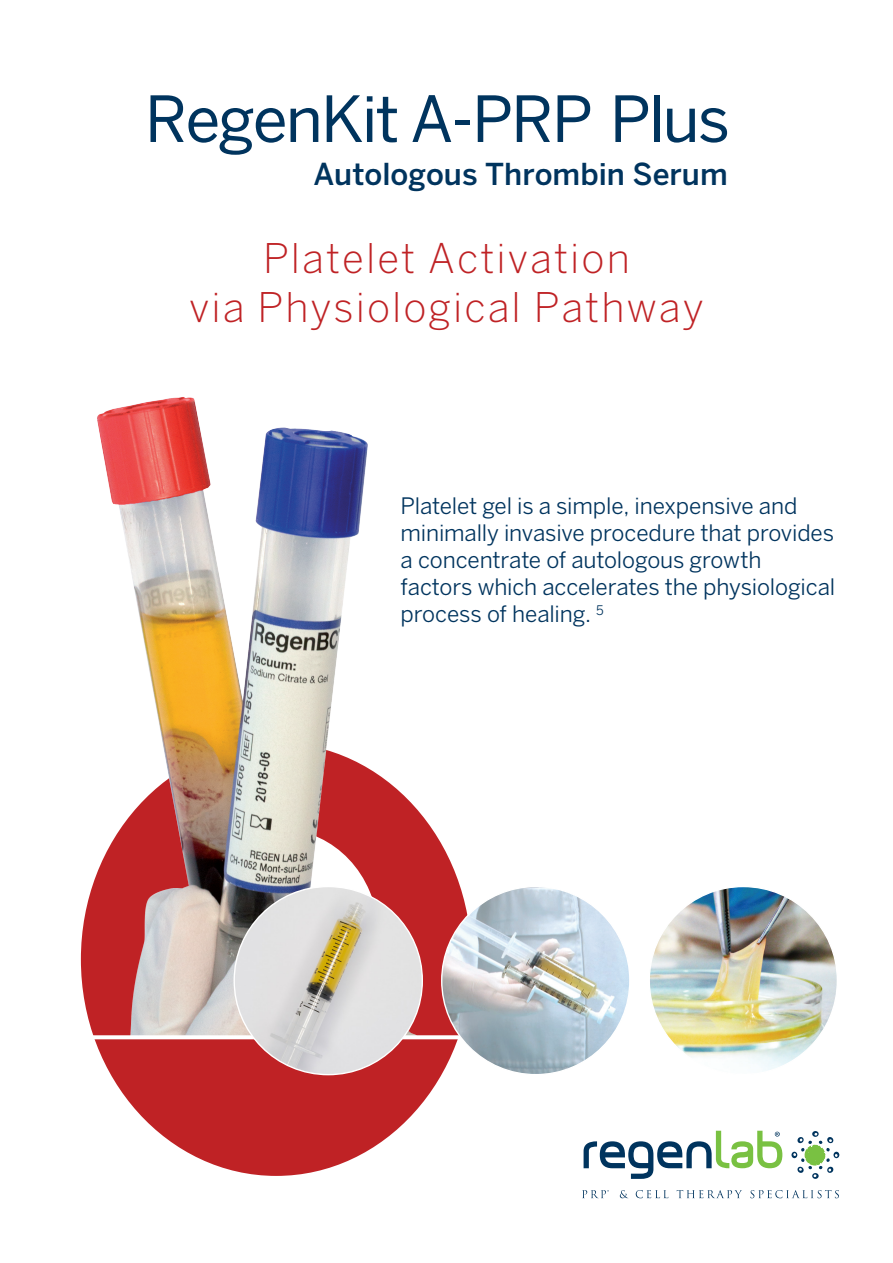
<style>
.page{position:relative;width:893px;height:1263px;background:#fff}
.page>*{position:absolute;margin:0;border:0;box-sizing:border-box;transform-origin:0 0}
.t1{font:63px "Benton Sans";letter-spacing:-.03em;color:#00345e}
.t2{font:300 40.5px "Benton Sans";letter-spacing:.05em;color:#bf2225}
.t3{font:500 30px "Benton Sans";color:#00345e}
.t4{font:22.5px/27px "Benton Sans";letter-spacing:-.005em;color:#00345e}
</style>
<div class="page">
<svg style="left:94px;top:1039px;width:364px;height:137px;fill:#bf2225"></svg>
<img style="left:80px;top:397px;width:388px;height:637px">
<div style="left:65px;top:285px;width:785px;height:754px;border:4px solid #fff;border-radius:19px"></div>
<img style="left:442px;top:886px;width:188px;height:189px;border-radius:94px">
<img style="left:234px;top:886px;width:188px;height:189px;border-radius:94px">
<img style="left:649px;top:886px;width:188px;height:189px;border-radius:94px">
<svg style="left:791px;top:1131px;width:48px;height:48px"></svg>
<svg style="left:620px;top:1190px;width:8px;height:8px"></svg>
<svg style="left:636px;top:1190px;width:32px;height:8px"></svg>
<svg style="left:677px;top:1190px;width:65px;height:8px"></svg>
<svg style="left:750px;top:1190px;width:89px;height:8px"></svg>
<svg style="left:582px;top:1190px;width:27px;height:8px"></svg>
<svg style="left:584px;top:1131px;width:198px;height:48px"></svg>
<p class="t1" style="left:145px;top:82px;width:587px">RegenKit A-PRP Plus</p>
<p class="t3" style="left:313px;top:156px;width:416px">Autologous Thrombin Serum</p>
<p class="t2" style="left:263px;top:234px;width:368px">Platelet Activation</p>
<p class="t2" style="left:189px;top:283px;width:516px">via Physiological Pathway</p>
<p class="t4" style="left:401px;top:492px;width:436px">Platelet gel is a simple, inexpensive and minimally invasive procedure that provides a concentrate of autologous growth factors which accelerates the physiological process of healing. <sup>5</sup></p>
</div>
